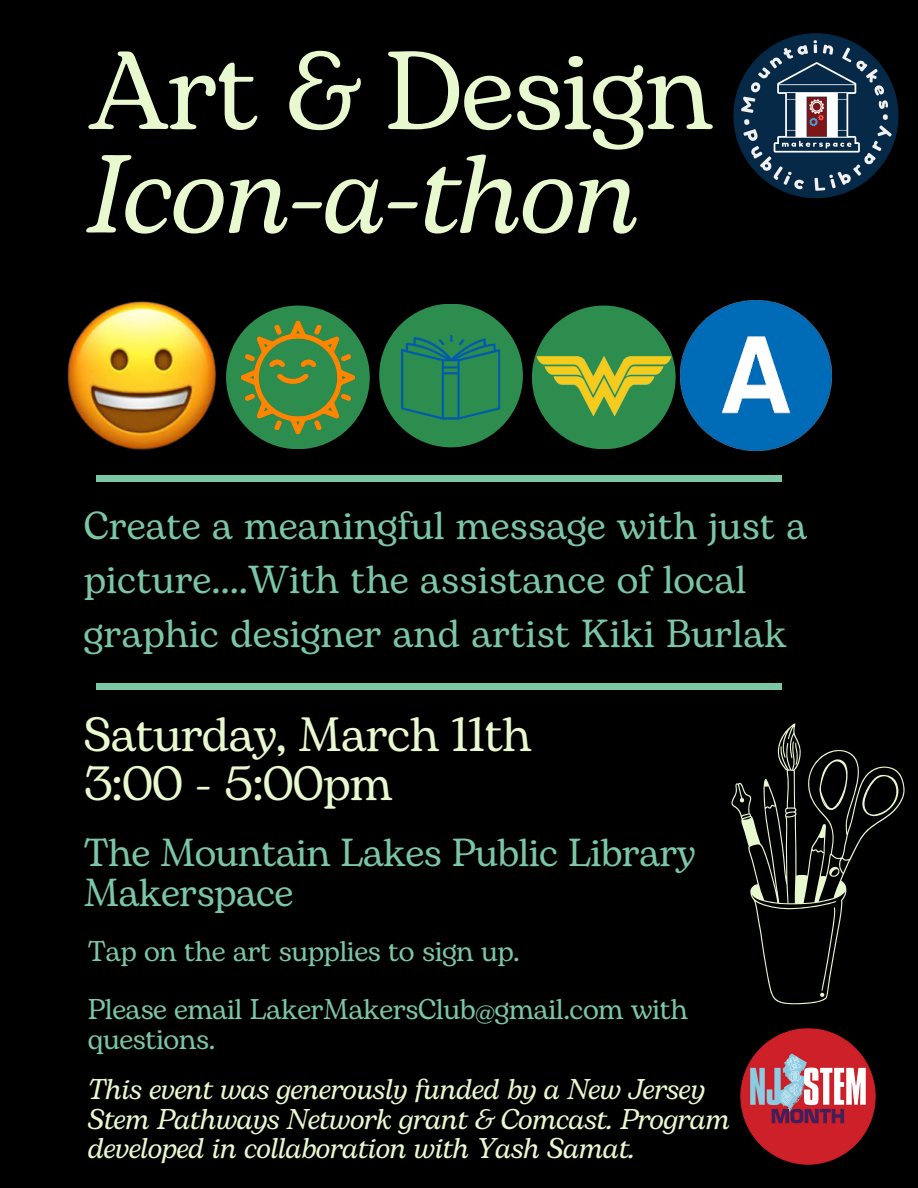
<style>
.page{position:relative;width:918px;height:1188px;background:#000}
.page>*{position:absolute;margin:0;border:0;box-sizing:border-box;transform-origin:0 0}
.t1{font:italic 110.4px "Bogart";letter-spacing:-.02em;color:#e8f8cf}
.t2{font:110.4px "Bogart";letter-spacing:-.02em;color:#e8f8cf}
.t3{font:48px/49.5px "Bogart";letter-spacing:-.02em;color:#e8f8cf}
.t4{font:39px/54px "Bogart";color:#7ac6a5}
.t5{font:39px/40.5px "Bogart";letter-spacing:-.02em;color:#7ac6a5}
.t6{font:italic 28.5px/29.2px "Bogart";letter-spacing:-.02em;color:#e8f8cf}
.t7{font:28.5px/58.5px "Bogart";letter-spacing:-.02em;color:#7ac6a5}
</style>
<div class="page">
<div style="left:532px;top:306px;width:144px;height:143px;background:#2c8d4f;border-radius:50%"></div>
<img style="left:226px;top:305px;width:136px;height:144px">
<img style="left:362px;top:304px;width:178px;height:144px">
<img style="left:733px;top:33px;width:166px;height:166px">
<svg style="left:731px;top:723px;width:174px;height:282px"></svg>
<img style="left:529px;top:348px;width:147px;height:76px">
<img style="left:681px;top:300px;width:150px;height:151px">
<img style="left:67px;top:301px;width:150px;height:149px">
<img style="left:740px;top:1028px;width:136px;height:137px">
<div style="left:96px;top:475px;width:686px;height:7px;background:#7ac6a5"></div>
<div style="left:96px;top:684px;width:686px;height:6px;background:#7ac6a5"></div>
<h1 class="t2" style="left:88px;top:12px;width:627px">Art &amp; Design</h1>
<h1 class="t1" style="left:88px;top:115px;width:554px">Icon-a-thon</h1>
<h3 class="t4" style="left:84px;top:500px;width:725px">Create a meaningful message with just a picture….With the assistance of local graphic designer and artist Kiki Burlak</h3>
<h2 class="t3" style="left:84px;top:712px;width:450px">Saturday, March 11th<br>3:00 - 5:00pm</h2>
<h3 class="t5" style="left:84px;top:834px;width:614px">The Mountain Lakes Public Library<br>Makerspace</h3>
<p class="t7" style="left:88px;top:923px;width:602px">Tap on the art supplies to sign up.<br>Please email LakerMakersClub@gmail.com with</p>
<p class="t7" style="left:88px;top:1011px;width:129px">questions.</p>
<p class="t6" style="left:88px;top:1076px;width:644px">This event was generously funded by a New Jersey<br>Stem Pathways Network grant &amp; Comcast. Program developed in collaboration with Yash Samat.</p>
</div>
